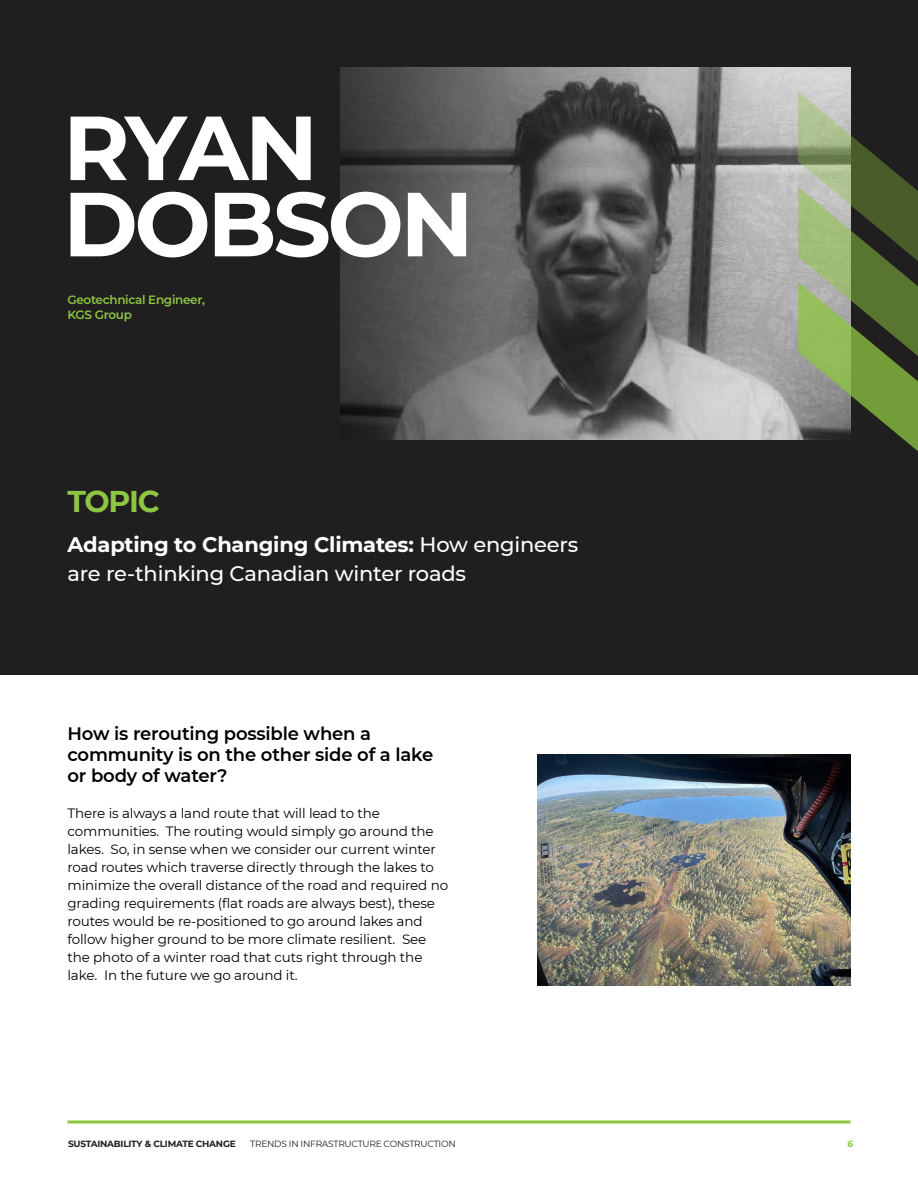
<style>
.page{position:relative;width:918px;height:1188px;background:#fff}
.page>*{position:absolute;margin:0;border:0;box-sizing:border-box;transform-origin:0 0}
.t1{font:700 90.75px/76.2px "Montserrat";letter-spacing:-.04em;color:#fff}
.t2{font:700 30px "Montserrat";letter-spacing:-.045em;color:#8dc641}
.t3{font:500 21px/28.5px "Montserrat";letter-spacing:-.01em;color:#fff}
.t4{font:600 18px/21px "Montserrat";letter-spacing:-.01em;color:#000}
.t5{font:13.5px/18px "Montserrat";letter-spacing:-.01em;color:#000}
.t6{font:600 12px/15px "Montserrat";letter-spacing:-.025em;color:#8dc641}
.t7{font:9px "Montserrat";letter-spacing:-.025em;color:#211e1f}
.t8{font:700 9px "Montserrat";letter-spacing:-.025em;color:#211e1f}
.t9{font:700 9px "Montserrat";color:#8dc641}
.s1{font-weight:700}
</style>
<div class="page">
<svg style="left:68px;top:1120px;width:782px;height:4px;background:#a9d470"></svg>
<div style="left:0;top:0;width:918px;height:675px;background:#211e1f"></div>
<img style="left:340px;top:68px;width:510px;height:372px">
<svg style="left:798px;top:92px;width:120px;height:359px"></svg>
<img style="left:538px;top:755px;width:312px;height:231px">
<h1 class="t1" style="left:63px;top:105px;width:412px">RYAN<br>DOBSON</h1>
<p class="t6" style="left:68px;top:292px;width:139px">Geotechnical Engineer,<br>KGS Group</p>
<h2 class="t2" style="left:68px;top:480px;width:94px">TOPIC</h2>
<h3 class="t3" style="left:68px;top:530px;width:512px"><span class="s1">Adapting to Changing Climates:</span> How engineers are re-thinking Canadian winter roads</h3>
<h3 class="t4" style="left:68px;top:722px;width:367px">How is rerouting possible when a community is on the other side of a lake or body of water?</h3>
<p class="t5" style="left:68px;top:804px;width:382px">There is always a land route that will lead to the communities. The routing would simply go around the lakes. So, in sense when we consider our current winter road routes which traverse directly through the lakes to minimize the overall distance of the road and required no grading requirements (flat roads are always best), these routes would be re-positioned to go around lakes and follow higher ground to be more climate resilient. See the photo of a winter road that cuts right through the lake. In the future we go around it.</p>
<p class="t8" style="left:68px;top:1137px;width:169px">SUSTAINABILITY &amp; CLIMATE CHANGE</p>
<p class="t7" style="left:250px;top:1138px;width:207px">TRENDS IN INFRASTRUCTURE CONSTRUCTION</p>
<p class="t9" style="left:847px;top:1137px;width:7px">6</p>
</div>
